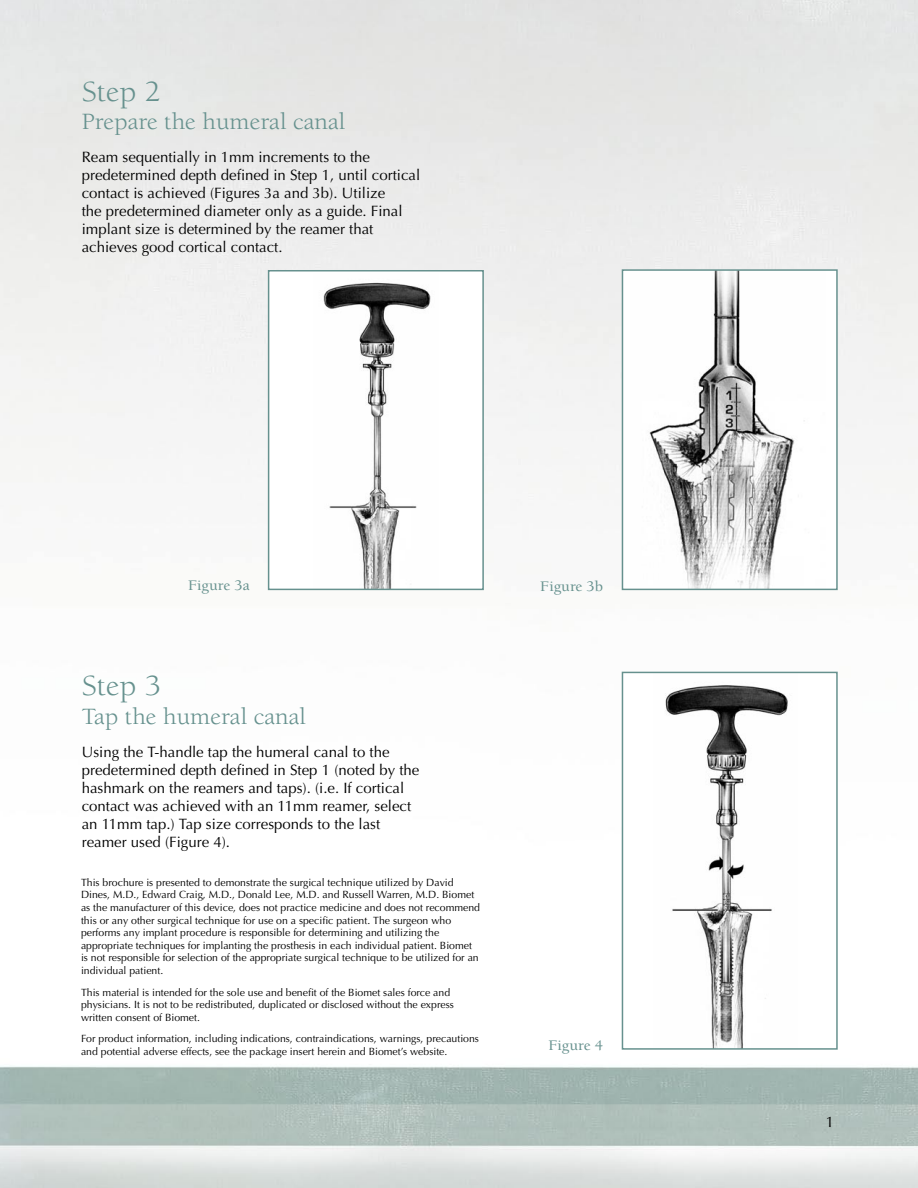
<style>
.page{position:relative;width:918px;height:1188px;background:#fff}
.page>*{position:absolute;margin:0;border:0;box-sizing:border-box;transform-origin:0 0}
.New_Titles{font:30px "Berkeley";color:#66918e;scale:1.05 1}
.Sub-Titles{font:24px "Berkeley";color:#66918e;scale:1.05 1}
.body_text{font:15px/18px "Optima";color:#000}
.New_Titles-2{font:500 15px "Berkeley";color:#66918e;scale:1.05 1}
.body_text-2{font:10.5px/12.6px "Optima";color:#000}
</style>
<div class="page">
<img style="left:664px;top:682px;width:128px;height:365px">
<div style="left:622px;top:672px;width:216px;height:378px;border:2px solid #66918e"></div>
<img style="left:641px;top:272px;width:168px;height:315px">
<div style="left:622px;top:269px;width:216px;height:321px;border:2px solid #66918e"></div>
<img style="left:319px;top:279px;width:116px;height:308px">
<div style="left:268px;top:270px;width:216px;height:320px;border:2px solid #66918e"></div>
<p class="New_Titles" style="left:82px;top:75px;width:77px">Step 2</p>
<p class="Sub-Titles" style="left:82px;top:109px;width:253px">Prepare the humeral canal</p>
<p class="body_text" style="left:82px;top:149px;width:340px">Ream sequentially in 1mm increments to the predetermined depth defined in Step 1, until cortical contact is achieved (Figures 3a and 3b). Utilize<br>the predetermined diameter only as a guide. Final implant size is determined by the reamer that achieves good cortical contact.</p>
<p class="New_Titles-2" style="left:188px;top:578px;width:60px">Figure 3a</p>
<p class="New_Titles" style="left:82px;top:670px;width:77px">Step 3</p>
<p class="Sub-Titles" style="left:82px;top:703px;width:215px">Tap the humeral canal</p>
<p class="body_text" style="left:82px;top:743px;width:339px">Using the T-handle tap the humeral canal to the predetermined depth defined in Step 1 (noted by the hashmark on the reamers and taps). (i.e. If cortical contact was achieved with an 11mm reamer, select an 11mm tap.) Tap size corresponds to the last reamer used (Figure 4).</p>
<p class="body_text-2" style="left:81px;top:876px;width:401px">This brochure is presented to demonstrate the surgical technique utilized by David Dines, M.D., Edward Craig, M.D., Donald Lee, M.D. and Russell Warren, M.D. Biomet as the manufacturer of this device, does not practice medicine and does not recommend this or any other surgical technique for use on a specific patient. The surgeon who performs any implant procedure is responsible for determining and utilizing the appropriate techniques for implanting the prosthesis in each individual patient. Biomet is not responsible for selection of the appropriate surgical technique to be utilized for an individual patient.</p>
<p class="body_text-2" style="left:81px;top:986px;width:374px">This material is intended for the sole use and benefit of the Biomet sales force and physicians. It is not to be redistributed, duplicated or disclosed without the express written consent of Biomet.</p>
<p class="body_text-2" style="left:81px;top:1033px;width:400px">For product information, including indications, contraindications, warnings, precautions and potential adverse effects, see the package insert herein and Biomet’s website.</p>
<p class="New_Titles-2" style="left:540px;top:579px;width:61px">Figure 3b</p>
<p class="New_Titles-2" style="left:548px;top:1038px;width:53px">Figure 4</p>
<p class="body_text" style="left:826px;top:1113px;width:10px">1</p>
</div>
